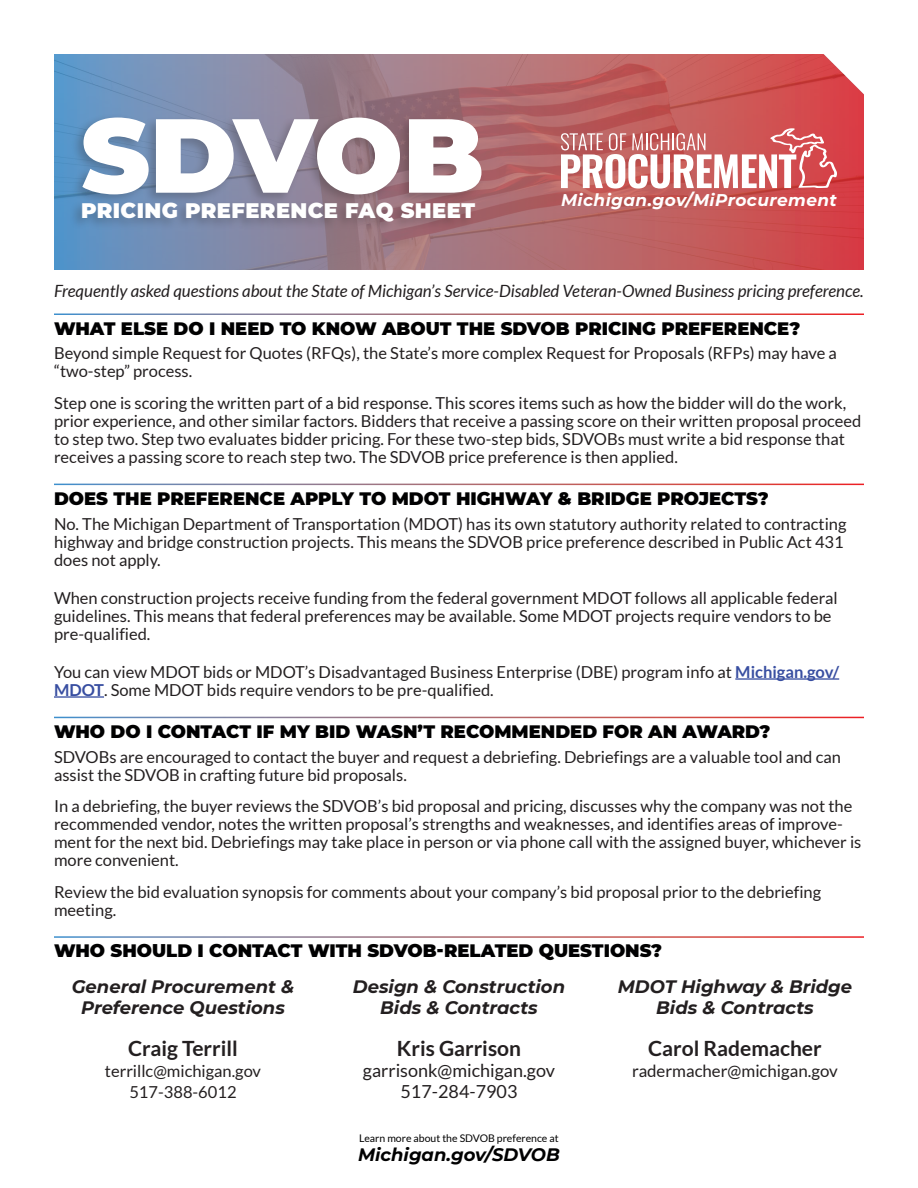
<style>
.page{position:relative;width:918px;height:1188px;background:#fff}
.page>*{position:absolute;margin:0;border:0;box-sizing:border-box;transform-origin:0 0}
.t1{font:900 105px "Montserrat";letter-spacing:-.01em;color:#fff}
.t2{font:700 21px "Lato";color:#231f20}
.t3{font:900 21px "Montserrat";letter-spacing:.02em;color:#fff}
.t4{font:900 18px "Montserrat";color:#000001}
.t5{font:italic 700 18px/21px "Montserrat";color:#231f20;text-align:center}
.t6{font:18px/21px "Lato";color:#231f20;text-align:center}
.t7{font:italic 700 18px "Montserrat";color:#000001}
.t8{font:italic 700 16.95px "Montserrat";letter-spacing:.025em;color:#fff}
.t9{font:italic 16.8px "Lato";color:#231f20}
.t10{font:16.8px "Lato";color:#231f20}
.t11{font:16.5px/18px "Lato";color:#231f20}
.t12{font:10.5px "Lato";color:#000001}
.s1{font-weight:700;color:#384ea1}
</style>
<div class="page">
<svg style="left:54px;top:54px;width:810px;height:216px;background:#a96d79"></svg>
<div style="left:69px;top:113px;width:416px;height:121px;background:#231f20;opacity:.25"></div>
<svg style="left:561px;top:128px;width:276px;height:61px"></svg>
<hr style="left:735px;top:678px;width:104px;height:2px;background:#384ea1">
<hr style="left:54px;top:696px;width:50px;height:2px;background:#384ea1">
<h1 class="t1" style="left:81px;top:77px;width:405px">SDVOB</h1>
<p class="t3" style="left:81px;top:195px;width:396px">PRICING PREFERENCE FAQ SHEET</p>
<p class="t8" style="left:561px;top:188px;width:277px">Michigan.gov/MiProcurement</p>
<p class="t9" style="left:54px;top:282px;width:811px">Frequently asked questions about the State of Michigan’s Service-Disabled Veteran-Owned Business pricing preference.</p>
<p class="t4" style="left:54px;top:315px;width:748px">WHAT ELSE DO I NEED TO KNOW ABOUT THE SDVOB PRICING PREFERENCE?</p>
<p class="t11" style="left:54px;top:344px;width:784px">Beyond simple Request for Quotes (RFQs), the State’s more complex Request for Proposals (RFPs) may have a “two-step” process.</p>
<p class="t11" style="left:54px;top:394px;width:809px">Step one is scoring the written part of a bid response. This scores items such as how the bidder will do the work, prior experience, and other similar factors. Bidders that receive a passing score on their written proposal proceed to step two. Step two evaluates bidder pricing. For these two-step bids, SDVOBs must write a bid response that receives a passing score to reach step two. The SDVOB price preference is then applied.</p>
<p class="t4" style="left:54px;top:485px;width:716px">DOES THE PREFERENCE APPLY TO MDOT HIGHWAY &amp; BRIDGE PROJECTS?</p>
<p class="t11" style="left:54px;top:514px;width:794px">No. The Michigan Department of Transportation (MDOT) has its own statutory authority related to contracting highway and bridge construction projects. This means the SDVOB price preference described in Public Act 431 does not apply.</p>
<p class="t11" style="left:54px;top:589px;width:785px">When construction projects receive funding from the federal government MDOT follows all applicable federal guidelines. This means that federal preferences may be available. Some MDOT projects require vendors to be pre-qualified.</p>
<p class="t11" style="left:54px;top:663px;width:787px">You can view MDOT bids or MDOT’s Disadvantaged Business Enterprise (DBE) program info at <span class="s1">Michigan.gov/<br>MDOT</span>. Some MDOT bids require vendors to be pre-qualified.</p>
<p class="t4" style="left:54px;top:718px;width:718px">WHO DO I CONTACT IF MY BID WASN’T RECOMMENDED FOR AN AWARD?</p>
<p class="t11" style="left:54px;top:748px;width:788px">SDVOBs are encouraged to contact the buyer and request a debriefing. Debriefings are a valuable tool and can assist the SDVOB in crafting future bid proposals.</p>
<p class="t11" style="left:54px;top:797px;width:809px">In a debriefing, the buyer reviews the SDVOB’s bid proposal and pricing, discusses why the company was not the recommended vendor, notes the written proposal’s strengths and weaknesses, and identifies areas of improve&shy;ment for the next bid. Debriefings may take place in person or via phone call with the assigned buyer, whichever is more convenient.</p>
<p class="t11" style="left:54px;top:883px;width:769px">Review the bid evaluation synopsis for comments about your company’s bid proposal prior to the debriefing meeting.</p>
<p class="t4" style="left:54px;top:938px;width:610px">WHO SHOULD I CONTACT WITH SDVOB-RELATED QUESTIONS?</p>
<p class="t5" style="left:72px;top:975px;width:224px">General Procurement &amp;<br>Preference Questions</p>
<p class="t2" style="left:128px;top:1036px;width:111px">Craig Terrill</p>
<p class="t11" style="left:105px;top:1060px;width:158px;line-height:21px;text-align:center">terrillc@michigan.gov<br>517-388-6012</p>
<p class="t5" style="left:353px;top:975px;width:214px">Design &amp; Construction<br>Bids &amp; Contracts</p>
<p class="t2" style="left:397px;top:1036px;width:126px">Kris Garrison</p>
<p class="t6" style="left:363px;top:1060px;width:194px">garrisonk@michigan.gov<br>517-284-7903</p>
<p class="t12" style="left:359px;top:1133px;width:201px">Learn more about the SDVOB preference at</p>
<p class="t7" style="left:358px;top:1142px;width:203px">Michigan.gov/SDVOB</p>
<p class="t5" style="left:618px;top:975px;width:236px">MDOT Highway &amp; Bridge<br>Bids &amp; Contracts</p>
<p class="t2" style="left:648px;top:1036px;width:175px">Carol Rademacher</p>
<p class="t10" style="left:632px;top:1062px;width:207px">radermacher@michigan.gov</p>
</div>
